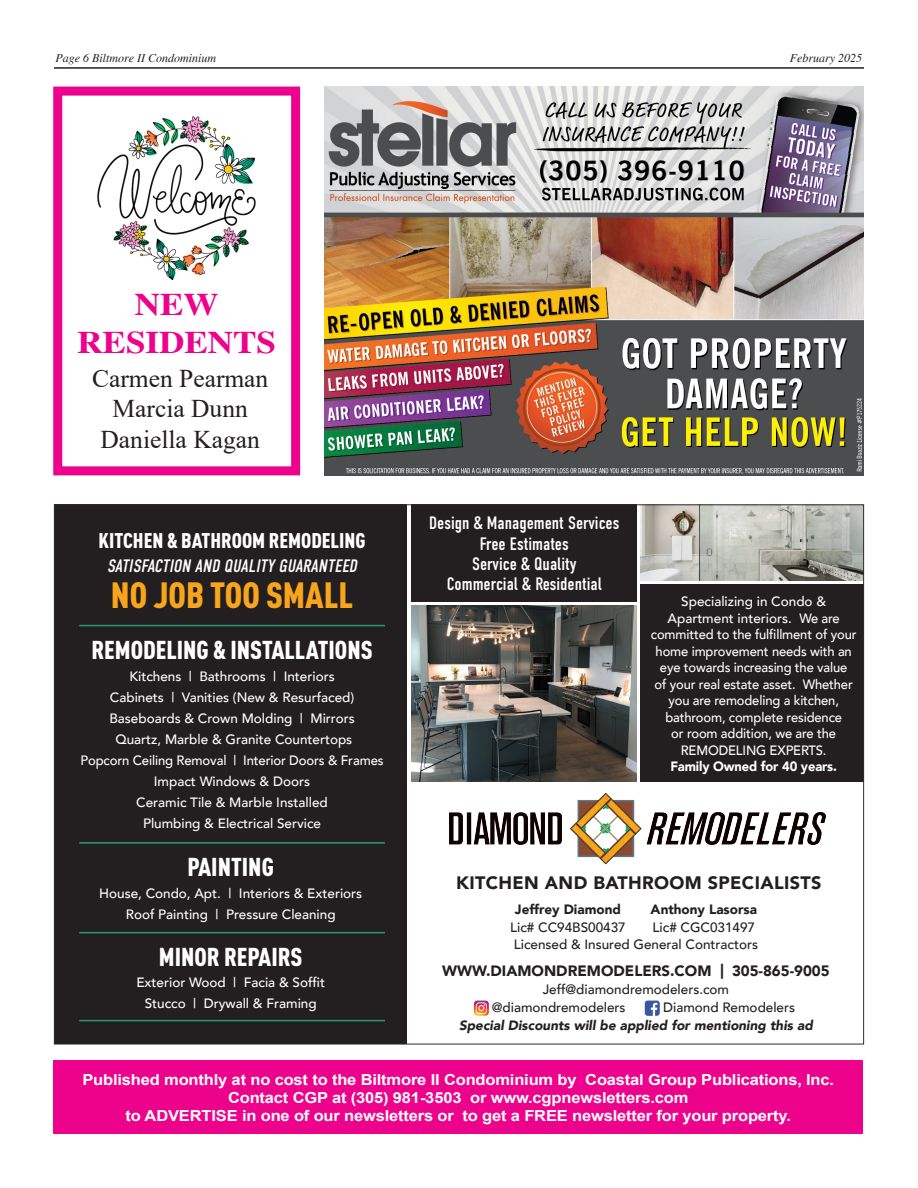
<style>
.page{position:relative;width:918px;height:1188px;background:#fff}
.page>*{position:absolute;margin:0;border:0;box-sizing:border-box;transform-origin:0 0}
.t1{font:900 36px "DIN Cond";color:#f9a51b}
.t2{font:700 31.5px/37.8px "Times";color:#ed028c;text-align:center;scale:1.11 1}
.t3{font:900 25.5px "DIN Cond";color:#fff}
.t4{font:25.5px "Times New Roman";color:#231f20}
.t5{font:900 21px "DIN Cond";color:#fff}
.t6{font:18px/20.1px "DIN Condensed";color:#fff;text-align:center}
.t7{font:italic 18px "DIN Condensed";color:#fff}
.t8{font:900 18px "Avenir";letter-spacing:.02em;color:#231f20}
.t9{font:700 15.15px/18.3px "Arial";letter-spacing:-.01em;color:#fff;text-align:center;scale:1.08 1}
.t10{font:900 15px "Avenir";color:#231f20}
.t11{font:500 13.5px/16.5px "Avenir";color:#fff;text-align:center}
.t12{font:500 13.5px/18px "Avenir";color:#231f20}
.t13{font:italic 900 13.5px/18px "Avenir";color:#231f20}
.t14{font:900 13.5px/18px "Avenir";color:#231f20}
.t15{font:italic 12px "Times";color:#231f20}
.s1{font-weight:900}
.s2{font-weight:500}
.s3{font-weight:500;font-style:normal}
</style>
<div class="page">
<hr style="left:54px;top:67px;width:810px;height:2px;background:#231f20">
<div style="left:54px;top:504px;width:810px;height:540px;background:#231f20"></div>
<div style="left:408px;top:504px;width:456px;height:540px;background:#fff"></div>
<div style="left:640px;top:585px;width:224px;height:197px;background:#231f20"></div>
<img style="left:411px;top:606px;width:225px;height:176px">
<hr style="left:79px;top:625px;width:306px;height:1px;background:#289a72">
<hr style="left:79px;top:1020px;width:306px;height:1px;background:#289a72">
<hr style="left:79px;top:842px;width:306px;height:2px;background:#289a72">
<img style="left:640px;top:506px;width:222px;height:75px">
<img style="left:544px;top:793px;width:129px;height:72px">
<img style="left:449px;top:811px;width:117px;height:33px">
<img style="left:643px;top:811px;width:182px;height:33px">
<hr style="left:79px;top:932px;width:306px;height:1px;background:#289a72">
<img style="left:473px;top:1000px;width:16px;height:16px">
<img style="left:644px;top:1000px;width:16px;height:16px">
<div style="left:411px;top:504px;width:225px;height:98px;background:#231f20"></div>
<div style="left:53px;top:1061px;width:810px;height:73px;background:#ed028c"></div>
<div style="left:53px;top:87px;width:247px;height:388px;border:9px solid #ed028c"></div>
<img style="left:97px;top:116px;width:159px;height:165px">
<img style="left:324px;top:87px;width:540px;height:388px">
<p class="t15" style="left:56px;top:52px;width:162px">Page 6 Biltmore II Condominium</p>
<p class="t15" style="left:790px;top:52px;width:74px">February 2025</p>
<p class="t2" style="left:77px;top:286px;width:181px">NEW<br>RESIDENTS</p>
<p class="t4" style="left:92px;top:360px;width:178px">Carmen Pearman</p>
<p class="t4" style="left:113px;top:391px;width:137px">Marcia Dunn</p>
<p class="t4" style="left:101px;top:422px;width:161px">Daniella Kagan</p>
<p class="t5" style="left:99px;top:527px;width:268px">KITCHEN &amp; BATHROOM REMODELING</p>
<p class="t7" style="left:107px;top:556px;width:255px">SATISFACTION AND QUALITY GUARANTEED</p>
<p class="t1" style="left:111px;top:573px;width:244px">NO JOB TOO SMALL</p>
<p class="t3" style="left:91px;top:634px;width:283px">REMODELING &amp; INSTALLATIONS</p>
<p class="t11" style="left:80px;top:665px;width:305px;line-height:21px">Kitchens | Bathrooms | Interiors<br>Cabinets | Vanities (New &amp; Resurfaced)<br>Baseboards &amp; Crown Molding | Mirrors<br>Quartz, Marble &amp; Granite Countertops<br>Popcorn Ceiling Removal | Interior Doors &amp; Frames Impact Windows &amp; Doors<br>Ceramic Tile &amp; Marble Installed<br>Plumbing &amp; Electrical Service</p>
<p class="t3" style="left:187px;top:851px;width:88px">PAINTING</p>
<p class="t11" style="left:99px;top:882px;width:265px;line-height:21px">House, Condo, Apt. | Interiors &amp; Exteriors<br>Roof Painting | Pressure Cleaning</p>
<p class="t3" style="left:159px;top:941px;width:145px">MINOR REPAIRS</p>
<p class="t11" style="left:136px;top:971px;width:190px;line-height:21px">Exterior Wood | Facia &amp; Soffit<br>Stucco | Drywall &amp; Framing</p>
<p class="t6" style="left:429px;top:514px;width:192px">Design &amp; Management Services<br>Free Estimates<br>Service &amp; Quality<br>Commercial &amp; Residential</p>
<p class="t11" style="left:651px;top:593px;width:207px">Specializing in Condo &amp;<br>Apartment interiors. We are committed to the fulfillment of your home improvement needs with an eye towards increasing the value<br>of your real estate asset. Whether you are remodeling a kitchen, bathroom, complete residence<br>or room addition, we are the<br>REMODELING EXPERTS.<br><span class="s1">Family Owned for 40 years.</span></p>
<p class="t8" style="left:456px;top:867px;width:367px">KITCHEN AND BATHROOM SPECIALISTS</p>
<p class="t12" style="left:510px;top:899px;width:117px;text-align:center"><span class="s1">Jeffrey Diamond<br></span>Lic# CC94BS00437</p>
<p class="t14" style="left:651px;top:900px;width:108px">Anthony Lasorsa<br><span class="s2">Lic# CGC031497</span></p>
<p class="t12" style="left:514px;top:935px;width:246px">Licensed &amp; Insured General Contractors</p>
<p class="t10" style="left:442px;top:958px;width:389px">WWW.DIAMONDREMODELERS.COM | 305-865-9005</p>
<p class="t12" style="left:492px;top:980px;width:239px;text-indent:51px">Jeff@diamondremodelers.com @diamondremodelers</p>
<p class="t13" style="left:459px;top:998px;width:355px;text-indent:204px"><span class="s3">Diamond Remodelers<br></span>Special Discounts will be applied for mentioning this ad</p>
<p class="t9" style="left:82px;top:1070px;width:698px">Published monthly at no cost to the Biltmore II Condominium by Coastal Group Publications, Inc.</p>
<p class="t9" style="left:126px;top:1089px;width:618px">Contact CGP at (305) 981-3503 or www.cgpnewsletters.com<br>to ADVERTISE in one of our newsletters or to get a FREE newsletter for your property.</p>
</div>
